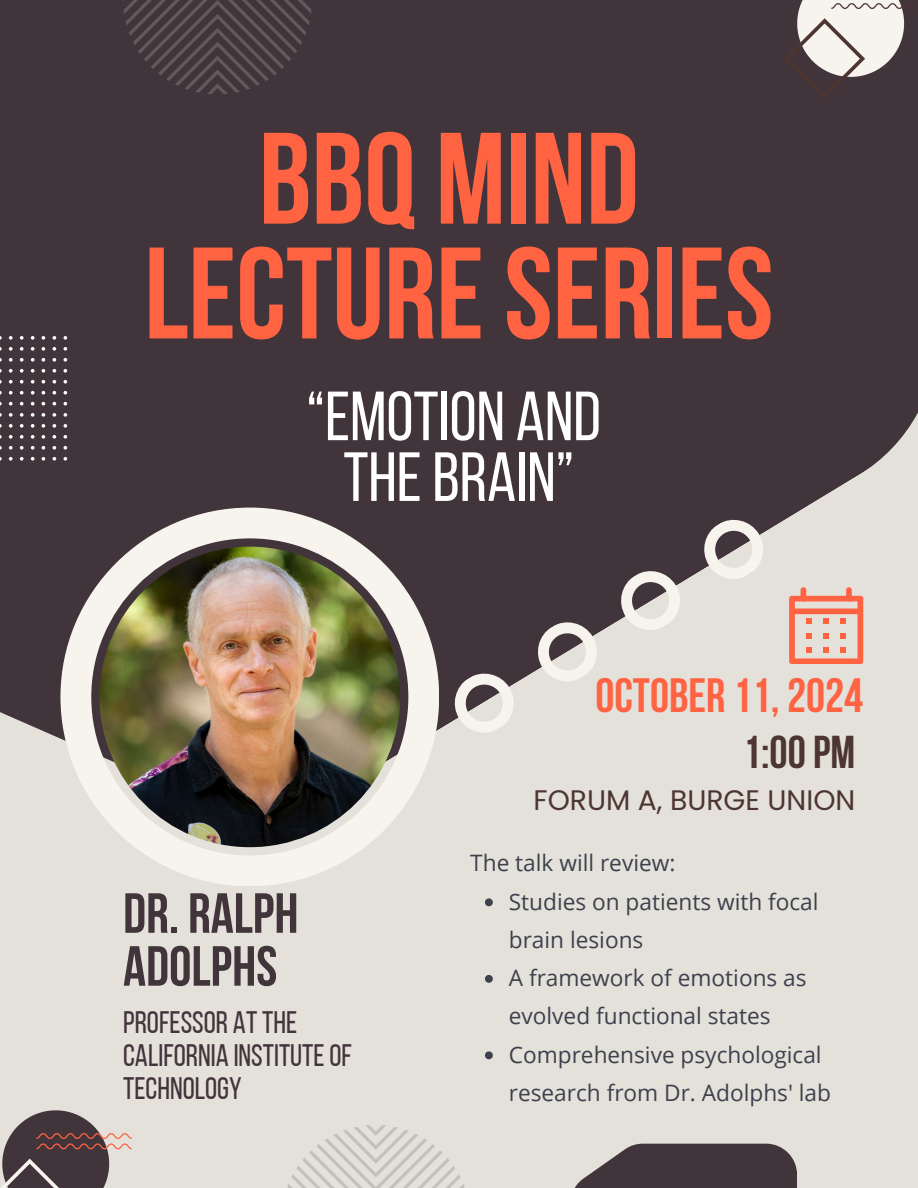
<style>
.page{position:relative;width:918px;height:1188px;background:#e4e1db}
.page>*{position:absolute;margin:0;border:0;box-sizing:border-box;transform-origin:0 0}
.t1{font:700 129.75px/114.8px "Bebas Neue";color:#ff6342;text-align:center}
.t2{font:69.45px/60.8px "Bebas Neue";color:#fff;text-align:center}
.t3{font:700 56.4px/52.9px "Bebas Neue";color:#42343b}
.t4{font:700 48px "Bebas Neue";color:#ff6342}
.t5{font:700 45.9px "Bebas Neue";color:#4d3532}
.t6{font:31.05px/32.8px "Bebas Neue";color:#42343b}
.t7{font:28.2px "Poppins";color:#4d3532}
.t8{font:22.65px/38.2px "Open Sans";color:#3d414d}
</style>
<div class="page">
<div style="left:0;top:0;width:918px;height:739px;background:#42343b"></div>
<svg style="left:1px;top:1110px;width:131px;height:78px"></svg>
<svg style="left:784px;top:0;width:134px;height:99px"></svg>
<svg style="left:444px;top:509px;width:330px;height:230px"></svg>
<svg style="left:0;top:336px;width:67px;height:125px"></svg>
<svg style="left:789px;top:587px;width:74px;height:77px"></svg>
<svg style="left:574px;top:1144px;width:223px;height:44px;fill:#42343b"></svg>
<img style="left:60px;top:508px;width:379px;height:378px">
<svg style="left:123px;top:0;width:189px;height:94px"></svg>
<svg style="left:287px;top:1125px;width:178px;height:63px"></svg>
<svg style="left:485px;top:898px;width:8px;height:8px"></svg>
<svg style="left:485px;top:975px;width:8px;height:8px"></svg>
<svg style="left:485px;top:1051px;width:8px;height:8px"></svg>
<p class="t1" style="left:144px;top:134px;width:631px">BBQ MIND<br>LECTURESERIES</p>
<h1 class="t2" style="left:306px;top:392px;width:296px">“EMOTION AND<br>THEBRAIN”</h1>
<h6 class="t3" style="left:123px;top:892px;width:177px">DR. RALPH<br>ADOLPHS</h6>
<p class="t6" style="left:123px;top:1009px;width:231px">PROFESSOR ATTHE<br>CALIFORNIA INSTITUTEOF<br>TECHNOLOGY</p>
<p class="t4" style="left:595px;top:676px;width:269px">OCTOBER 11, 2024</p>
<h2 class="t5" style="left:743px;top:734px;width:114px">1:00PM</h2>
<p class="t7" style="left:534px;top:780px;width:323px">FORUM A, BURGE UNION</p>
<p class="t8" style="left:470px;top:843px;width:207px">The talk will review:</p>
<p class="t8" style="left:509px;top:882px;width:311px">Studies on patients with focal brain lesions</p>
<h5 class="t8" style="left:509px;top:958px;width:299px">A framework of emotions as evolved functional states</h5>
<h4 class="t8" style="left:509px;top:1035px;width:324px">Comprehensive psychological research from Dr. Adolphs' lab</h4>
</div>
